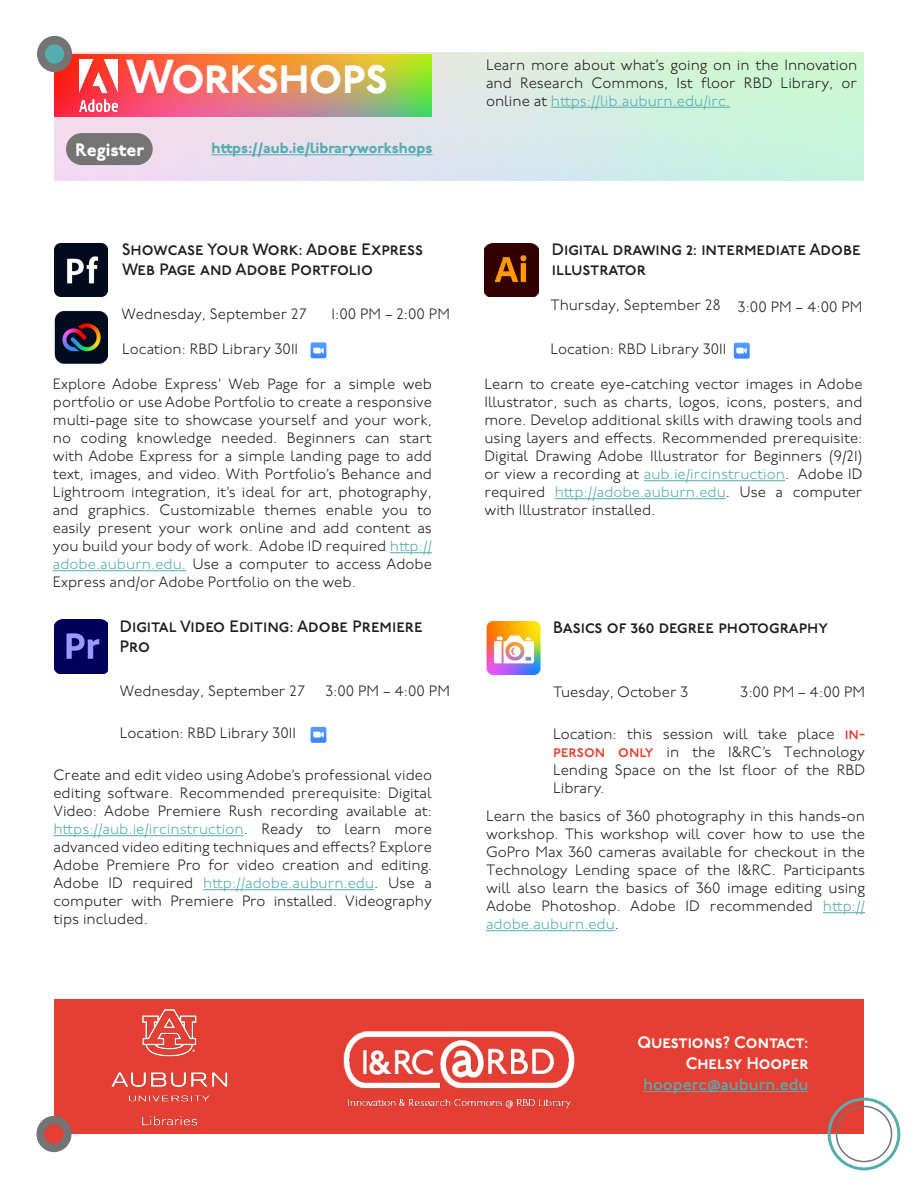
<style>
.page{position:relative;width:918px;height:1188px;background:#fff}
.page>*{position:absolute;margin:0;border:0;box-sizing:border-box;transform-origin:0 0}
.t1{font:47.55px "P22 Underground Dm S";letter-spacing:-.02em;color:#fff}
.body{font:800 18px "P22 Underground";color:#fff}
.body-2{font:16.5px/19.8px "P22 Underground S Cp";color:#231f20}
.body-3{font:16.5px "P22 Underground Dm S";color:#fff}
.body-4{font:500 16.5px "P22 Underground";color:#55adaf}
.body-5{font:300 15px/18px "P22 Underground";color:#231f20;text-align:justify}
.body-6{font:300 15px "P22 Underground";color:#55adaf}
.body-7{font:800 15px "P22 Underground";color:#55adaf}
.s1{color:#55adaf}
.s2{color:#231f20}
.s3{font-family:"P22 Underground S Cp";font-weight:400;color:#e53e33}
</style>
<div class="page">
<div style="left:54px;top:999px;width:810px;height:135px;background:#e53e33"></div>
<img style="left:111px;top:1010px;width:117px;height:116px">
<hr style="left:643px;top:1091px;width:166px;height:1px;background:#55adaf">
<div style="left:828px;top:1098px;width:72px;height:72px;border:3px solid #55adaf;border-radius:50%"></div>
<div style="left:836px;top:1106px;width:56px;height:56px;border:2px solid #737473;border-radius:50%"></div>
<div style="left:36px;top:1116px;width:36px;height:36px;background:#737473;border-radius:50%"></div>
<div style="left:44px;top:1124px;width:20px;height:20px;background:#e53e33;border-radius:50%"></div>
<div style="left:49px;top:50px;width:818px;height:130px;background:linear-gradient(to right,#f7d8f4,#c6f7d9)"></div>
<hr style="left:551px;top:107px;width:179px;height:1px;background:#55adaf">
<img style="left:55px;top:54px;width:377px;height:63px">
<img style="left:80px;top:60px;width:37px;height:51px">
<div style="left:37px;top:36px;width:35px;height:36px;background:#737473;border-radius:50%"></div>
<div style="left:45px;top:44px;width:19px;height:20px;background:#55adaf;border-radius:50%"></div>
<img style="left:343px;top:1031px;width:232px;height:78px">
<div style="left:66px;top:133px;width:87px;height:32px;background:#737473;border-radius:16px"></div>
<hr style="left:212px;top:154px;width:221px;height:1px;background:#55adaf">
<img style="left:310px;top:727px;width:16px;height:16px">
<img style="left:484px;top:243px;width:54px;height:54px">
<hr style="left:644px;top:480px;width:141px;height:1px;background:#55adaf">
<hr style="left:555px;top:498px;width:171px;height:1px;background:#55adaf">
<img style="left:734px;top:343px;width:16px;height:16px">
<img style="left:487px;top:621px;width:54px;height:54px">
<hr style="left:823px;top:912px;width:42px;height:1px;background:#55adaf">
<hr style="left:486px;top:930px;width:129px;height:1px;background:#55adaf">
<img style="left:54px;top:243px;width:54px;height:54px">
<hr style="left:390px;top:552px;width:42px;height:1px;background:#55adaf">
<hr style="left:53px;top:570px;width:133px;height:1px;background:#55adaf">
<img style="left:310px;top:342px;width:16px;height:16px">
<img style="left:54px;top:620px;width:54px;height:54px">
<hr style="left:53px;top:835px;width:191px;height:1px;background:#55adaf">
<hr style="left:203px;top:889px;width:171px;height:1px;background:#55adaf">
<img style="left:54px;top:310px;width:54px;height:54px">
<p class="t1" style="left:126px;top:50px;width:264px">Workshops</p>
<p class="body" style="left:75px;top:139px;width:70px">Register</p>
<p class="body-7" style="left:212px;top:139px;width:222px">https://aub.ie/libraryworkshops</p>
<p class="body-2" style="left:122px;top:241px;width:302px">Showcase Your Work: Adobe Express<br>Web Page and Adobe Portfolio</p>
<p class="body-5" style="left:122px;top:306px;width:187px">Wednesday, September 27</p>
<p class="body-5" style="left:332px;top:306px;width:120px">1:00 PM – 2:00 PM</p>
<p class="body-5" style="left:122px;top:341px;width:178px">Location: RBD Library 3011</p>
<p class="body-5" style="left:53px;top:376px;width:381px">Explore Adobe Express’ Web Page for a simple web portfolio or use Adobe Portfolio to create a responsive multi-page site to showcase yourself and your work, no coding knowledge needed. Beginners can start with Adobe Express for a simple landing page to add text, images, and video. With Portfolio’s Behance and Lightroom integration, it’s ideal for art, photography, and graphics. Customizable themes enable you to easily present your work online and add content as you build your body of work. Adobe ID required <span class="s1">http:// adobe.auburn.edu.</span> Use a computer to access Adobe Express and/or Adobe Portfolio on the web.</p>
<p class="body-2" style="left:120px;top:617px;width:304px">Digital Video Editing: Adobe Premiere<br>Pro</p>
<p class="body-5" style="left:120px;top:682px;width:187px">Wednesday, September 27</p>
<p class="body-5" style="left:120px;top:725px;width:178px">Location: RBD Library 3011</p>
<p class="body-5" style="left:53px;top:767px;width:380px">Create and edit video using Adobe’s professional video editing software. Recommended prerequisite: Digital Video: Adobe Premiere Rush recording available at: <span class="s1">https://aub.ie/ircinstruction</span>. Ready to learn more advanced video editing techniques and effects? Explore Adobe Premiere Pro for video creation and editing.<br>Adobe ID required <span class="s1">http://adobe.auburn.edu</span>. Use a computer with Premiere Pro installed. Videography tips included.</p>
<p class="body-5" style="left:325px;top:683px;width:126px">3:00 PM – 4:00 PM</p>
<p class="body-5" style="left:486px;top:56px;width:373px">Learn more about what’s going on in the Innovation and Research Commons, 1st floor RBD Library, or</p>
<p class="body-6" style="left:486px;top:92px;width:246px"><span class="s2">online at</span> https://lib.auburn.edu/irc.</p>
<p class="body-2" style="left:552px;top:241px;width:310px">Digital drawing 2: intermediate Adobe illustrator</p>
<p class="body-5" style="left:550px;top:297px;width:172px">Thursday, September 28</p>
<p class="body-5" style="left:738px;top:298px;width:126px">3:00 PM – 4:00 PM</p>
<p class="body-5" style="left:550px;top:340px;width:178px">Location: RBD Library 3011</p>
<p class="body-5" style="left:484px;top:376px;width:380px">Learn to create eye-catching vector images in Adobe Illustrator, such as charts, logos, icons, posters, and more. Develop additional skills with drawing tools and using layers and effects. Recommended prerequisite:<br>Digital Drawing Adobe Illustrator for Beginners (9/21) or view a recording at <span class="s1">aub.ie/ircinstruction</span>. Adobe ID required <span class="s1">http://adobe.auburn.edu</span>. Use a computer with Illustrator installed.</p>
<p class="body-2" style="left:553px;top:619px;width:277px">Basics of 360 degree photography</p>
<p class="body-5" style="left:553px;top:684px;width:137px">Tuesday, October 3</p>
<p class="body-5" style="left:741px;top:684px;width:126px">3:00 PM – 4:00 PM</p>
<p class="body-5" style="left:553px;top:726px;width:314px">Location: this session will take place <span class="s3">in&shy;person only</span> in the I&amp;RC’s Technology Lending Space on the 1st floor of the RBD Library.</p>
<p class="body-5" style="left:486px;top:808px;width:381px">Learn the basics of 360 photography in this hands-on workshop. This workshop will cover how to use the GoPro Max 360 cameras available for checkout in the Technology Lending space of the I&amp;RC. Participants will also learn the basics of 360 image editing using Adobe Photoshop. Adobe ID recommended <span class="s1">http:// adobe.auburn.edu</span>.</p>
<p class="body-3" style="left:637px;top:1033px;width:173px">Questions? Contact:</p>
<p class="body-3" style="left:686px;top:1054px;width:124px">Chelsy Hooper</p>
<p class="body-4" style="left:643px;top:1075px;width:167px">hooperc@auburn.edu</p>
</div>
